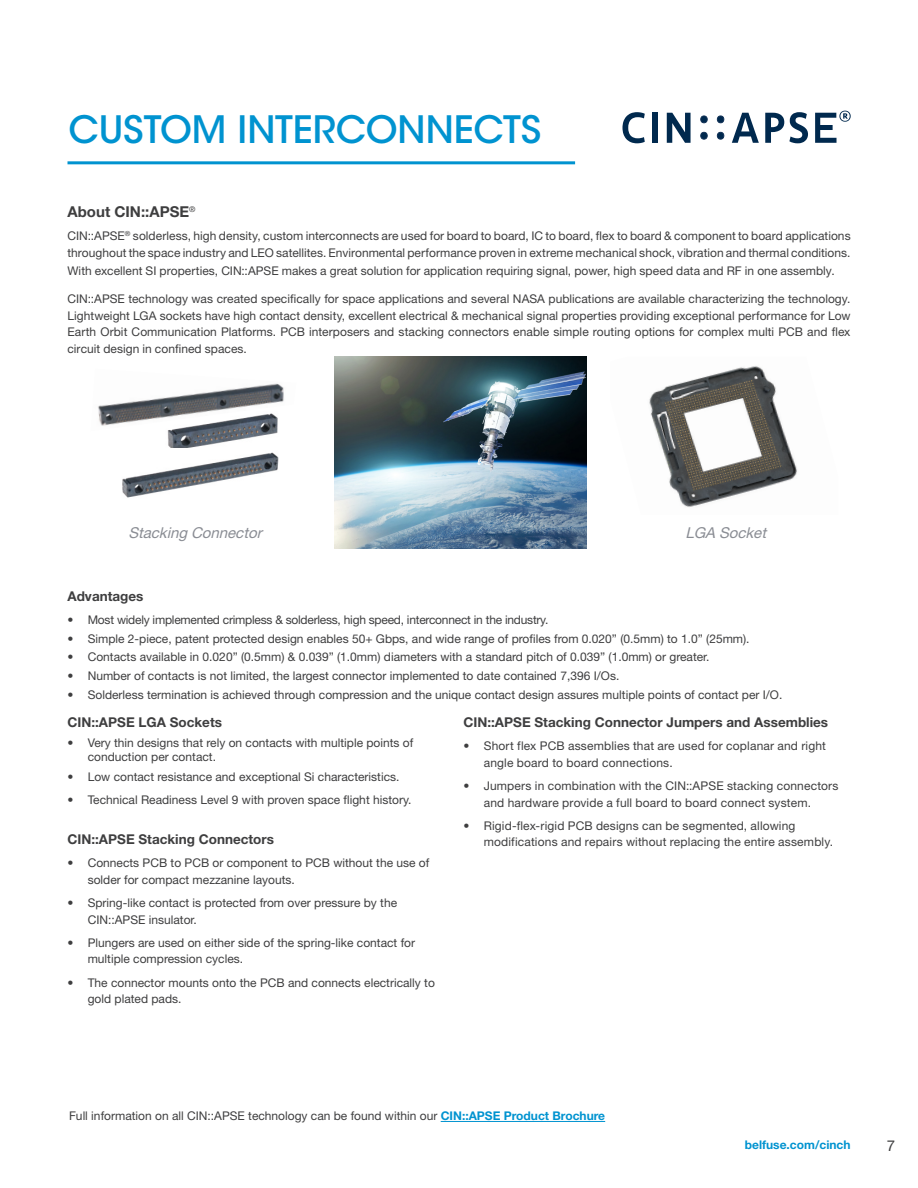
<style>
.page{position:relative;width:918px;height:1188px;background:#fff}
.page>*{position:absolute;margin:0;border:0;box-sizing:border-box;transform-origin:0 0}
.t1{font:500 37.5px "ITC Avant Garde Std";color:#0093d0}
.t2{font:italic 15px "Helvetica Neue LT Pro";color:#8a8d94}
.t3{font:700 15px "Helvetica Neue LT Pro";color:#3e3e3f}
.t4{font:15px "Helvetica Neue LT Pro";color:#3e3e3f}
.bullets{font:700 13.5px "Helvetica Neue LT Pro";color:#3e3e3f}
.t5{font:12px/16.5px "Helvetica Neue LT Pro";color:#3e3e3f}
.t6{font:12px "Helvetica Neue LT Pro";letter-spacing:-.02em;color:#3e3e3f}
.t7{font:700 12px "Helvetica Neue LT Pro";color:#0093d0}
.s1{font-weight:700;color:#0093d0}
</style>
<div class="page">
<hr style="left:68px;top:161px;width:507px;height:3px;background:#0093d0">
<svg style="left:622px;top:112px;width:23px;height:31px"></svg>
<div style="left:652px;top:113px;width:6px;height:30px;background:#00294e"></div>
<svg style="left:667px;top:113px;width:24px;height:30px"></svg>
<svg style="left:732px;top:113px;width:27px;height:30px"></svg>
<svg style="left:765px;top:112px;width:43px;height:31px"></svg>
<svg style="left:700px;top:116px;width:8px;height:23px"></svg>
<svg style="left:717px;top:116px;width:7px;height:23px"></svg>
<svg style="left:815px;top:111px;width:36px;height:32px"></svg>
<img style="left:649px;top:366px;width:148px;height:141px">
<img style="left:167px;top:431px;width:111px;height:17px">
<img style="left:98px;top:383px;width:186px;height:48px">
<hr style="left:441px;top:1121px;width:164px;height:1px;background:#0093d0">
<img style="left:335px;top:357px;width:252px;height:192px">
<img style="left:122px;top:452px;width:157px;height:46px">
<p class="t1" style="left:69px;top:106px;width:474px">CUSTOM INTERCONNECTS</p>
<p class="t3" style="left:68px;top:202px;width:129px">About CIN::APSE<sup>®</sup></p>
<p class="t5" style="left:68px;top:227px;width:785px">CIN::APSE<sup>®</sup> solderless, high density, custom interconnects are used for board to board, IC to board, flex to board &amp; component to board applications throughout the space industry and LEO satellites. Environmental performance proven in extreme mechanical shock, vibration and thermal conditions.</p>
<p class="t5" style="left:68px;top:262px;width:769px">With excellent SI properties, CIN::APSE makes a great solution for application requiring signal, power, high speed data and RF in one assembly.</p>
<p class="t5" style="left:68px;top:290px;width:785px;text-align:justify">CIN::APSE technology was created specifically for space applications and several NASA publications are available characterizing the technology.<br>Lightweight LGA sockets have high contact density, excellent electrical &amp; mechanical signal properties providing exceptional performance for Low Earth Orbit Communication Platforms. PCB interposers and stacking connectors enable simple routing options for complex multi PCB and flex circuit design in confined spaces.</p>
<p class="t2" style="left:128px;top:523px;width:139px">Stacking Connector</p>
<p class="t2" style="left:686px;top:523px;width:86px">LGA Socket</p>
<p class="bullets" style="left:68px;top:587px;width:78px">Advantages</p>
<p class="t6" style="left:68px;top:612px;width:483px">• Most widely implemented crimpless &amp; solderless, high speed, interconnect in the industry.</p>
<p class="t5" style="left:68px;top:630px;width:684px">• Simple 2-piece, patent protected design enables 50+ Gbps, and wide range of profiles from 0.020” (0.5mm) to 1.0” (25mm).</p>
<p class="t5" style="left:68px;top:648px;width:644px">• Contacts available in 0.020” (0.5mm) &amp; 0.039” (1.0mm) diameters with a standard pitch of 0.039” (1.0mm) or greater.</p>
<p class="t5" style="left:68px;top:667px;width:553px">• Number of contacts is not limited, the largest connector implemented to date contained 7,396 I/Os.</p>
<p class="t5" style="left:68px;top:686px;width:716px">• Solderless termination is achieved through compression and the unique contact design assures multiple points of contact per I/O.</p>
<p class="bullets" style="left:68px;top:714px;width:156px">CIN::APSE LGA Sockets</p>
<p class="t5" style="left:88px;top:736px;width:327px;line-height:13.5px;text-indent:-20px">• Very thin designs that rely on contacts with multiple points of conduction per contact.</p>
<p class="t5" style="left:68px;top:768px;width:334px">• Low contact resistance and exceptional Si characteristics.</p>
<p class="t5" style="left:68px;top:791px;width:346px">• Technical Readiness Level 9 with proven space flight history.</p>
<p class="bullets" style="left:68px;top:831px;width:208px">CIN::APSE Stacking Connectors</p>
<p class="t5" style="left:88px;top:854px;width:343px;text-indent:-20px">• Connects PCB to PCB or component to PCB without the use of solder for compact mezzanine layouts.</p>
<p class="t5" style="left:88px;top:894px;width:311px;text-indent:-20px">• Spring-like contact is protected from over pressure by the<br>CIN::APSE insulator.</p>
<p class="t5" style="left:88px;top:934px;width:329px;text-indent:-20px">• Plungers are used on either side of the spring-like contact for multiple compression cycles.</p>
<p class="t5" style="left:88px;top:974px;width:349px;text-indent:-20px">• The connector mounts onto the PCB and connects electrically to gold plated pads.</p>
<p class="bullets" style="left:464px;top:714px;width:366px">CIN::APSE Stacking Connector Jumpers and Assemblies</p>
<p class="t5" style="left:484px;top:737px;width:344px;text-indent:-20px">• Short flex PCB assemblies that are used for coplanar and right angle board to board connections.</p>
<p class="t5" style="left:484px;top:777px;width:356px;text-indent:-20px">• Jumpers in combination with the CIN::APSE stacking connectors and hardware provide a full board to board connect system.</p>
<p class="t5" style="left:484px;top:817px;width:351px;text-indent:-20px">• Rigid-flex-rigid PCB designs can be segmented, allowing modifications and repairs without replacing the entire assembly.</p>
<p class="t5" style="left:69px;top:1107px;width:538px">Full information on all CIN::APSE technology can be found within our <span class="s1">CIN::APSE Product Brochure</span></p>
<p class="t7" style="left:745px;top:1137px;width:107px">belfuse.com/cinch</p>
<p class="t4" style="left:887px;top:1137px;width:10px">7</p>
</div>
